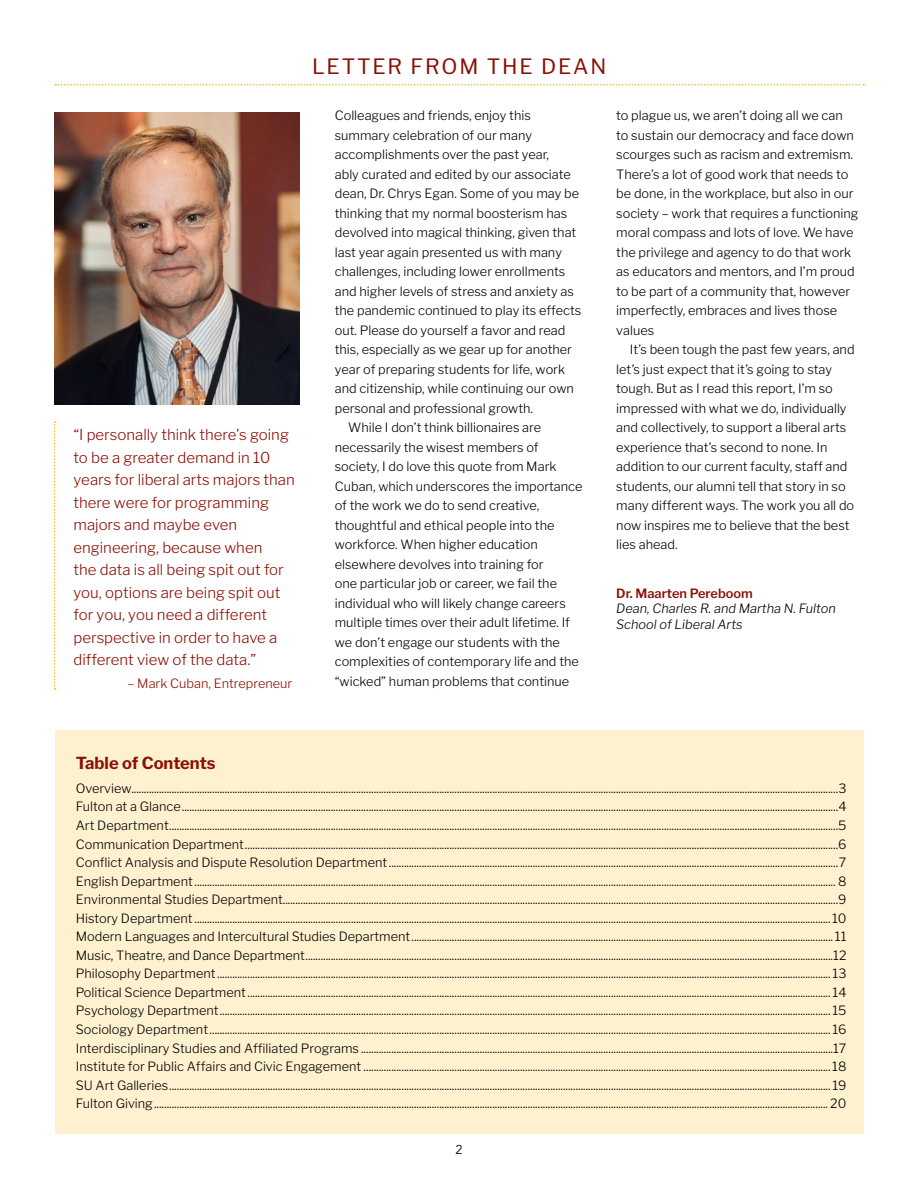
<style>
.page{position:relative;width:918px;height:1188px;background:#fff}
.page>*{position:absolute;margin:0;border:0;box-sizing:border-box;transform-origin:0 0}
.Page_Header_-_not_in{font:21px "Libre Franklin";letter-spacing:.09em;color:#8b0f04}
.t1{font:700 16.5px "Libre Franklin";color:#8b0f04}
.t2{font:300 15px/22.5px "Libre Franklin";color:#8b0f04}
.t3{font:300 12.75px/19.5px "Libre Franklin";color:#000}
.t4{font:italic 300 12.75px/15.3px "Libre Franklin";color:#000}
.t5{font:300 12.75px "Libre Franklin";color:#8b0f04}
.t6{font:600 12.75px "Libre Franklin";color:#8b0f04}
.t7{font:12.75px "Avenir";color:#000}
</style>
<div class="page">
<div style="left:55px;top:730px;width:809px;height:404px;background:#fef1d0"></div>
<img style="left:55px;top:112px;width:245px;height:292px">
<svg style="left:54px;top:422px;width:2px;height:268px"></svg>
<svg style="left:55px;top:84px;width:809px;height:2px"></svg>
<p class="t2" style="left:74px;top:424px;width:223px">“I personally think there's going to be a greater demand in 10 years for liberal arts majors than there were for programming majors and maybe even engineering, because when<br>the data is all being spit out for you, options are being spit out for you, you need a different perspective in order to have a different view of the data.”</p>
<p class="t5" style="left:128px;top:676px;width:166px">– Mark Cuban, Entrepreneur</p>
<p class="Page_Header_-_not_in" style="left:312px;top:54px;width:296px">LETTER FROM THE DEAN</p>
<p class="t3" style="left:335px;top:106px;width:248px">Colleagues and friends, enjoy this summary celebration of our many accomplishments over the past year,<br>ably curated and edited by our associate dean, Dr. Chrys Egan. Some of you may be thinking that my normal boosterism has devolved into magical thinking, given that last year again presented us with many challenges, including lower enrollments and higher levels of stress and anxiety as the pandemic continued to play its effects out. Please do yourself a favor and read this, especially as we gear up for another year of preparing students for life, work and citizenship, while continuing our own personal and professional growth.</p>
<p class="t3" style="left:335px;top:418px;width:249px;text-indent:14px">While I don’t think billionaires are necessarily the wisest members of society, I do love this quote from Mark Cuban, which underscores the importance of the work we do to send creative, thoughtful and ethical people into the workforce. When higher education elsewhere devolves into training for<br>one particular job or career, we fail the individual who will likely change careers multiple times over their adult lifetime. If we don’t engage our students with the complexities of contemporary life and the “wicked” human problems that continue</p>
<p class="t3" style="left:616px;top:106px;width:244px">to plague us, we aren’t doing all we can<br>to sustain our democracy and face down scourges such as racism and extremism.<br>There’s a lot of good work that needs to be done, in the workplace, but also in our society – work that requires a functioning moral compass and lots of love. We have the privilege and agency to do that work as educators and mentors, and I’m proud to be part of a community that, however imperfectly, embraces and lives those values</p>
<p class="t3" style="left:616px;top:340px;width:240px;text-indent:14px">It’s been tough the past few years, and let’s just expect that it’s going to stay tough. But as I read this report, I’m so impressed with what we do, individually and collectively, to support a liberal arts experience that’s second to none. In addition to our current faculty, staff and students, our alumni tell that story in so many different ways. The work you all do now inspires me to believe that the best lies ahead.</p>
<p class="t6" style="left:616px;top:586px;width:138px">Dr. Maarten Pereboom</p>
<p class="t4" style="left:616px;top:601px;width:221px">Dean, Charles R. and Martha N. Fulton<br>School of Liberal Arts</p>
<p class="t1" style="left:76px;top:753px;width:141px">Table of Contents</p>
<p class="t3" style="left:76px;top:778px;width:772px">Overview........................................................................................................................................................................................................................................................................................3</p>
<p class="t3" style="left:76px;top:797px;width:772px">Fulton at a Glance....................................................................................................................................................................................................................................................................4</p>
<p class="t3" style="left:76px;top:816px;width:772px">Art Department.........................................................................................................................................................................................................................................................................5</p>
<p class="t3" style="left:76px;top:834px;width:772px">Communication Department...........................................................................................................................................................................................................................................6</p>
<p class="t3" style="left:76px;top:853px;width:772px">Conflict Analysis and Dispute Resolution Department..................................................................................................................................................................................7</p>
<p class="t3" style="left:76px;top:871px;width:772px">English Department.............................................................................................................................................................................................................................................................. 8</p>
<p class="t3" style="left:76px;top:890px;width:772px">Environmental Studies Department............................................................................................................................................................................................................................9</p>
<p class="t3" style="left:76px;top:908px;width:772px">History Department............................................................................................................................................................................................................................................................10</p>
<p class="t3" style="left:76px;top:927px;width:772px">Modern Languages and Intercultural Studies Department....................................................................................................................................................................... 11</p>
<p class="t3" style="left:76px;top:945px;width:772px">Music, Theatre, and Dance Department.................................................................................................................................................................................................................12</p>
<p class="t3" style="left:76px;top:964px;width:772px">Philosophy Department................................................................................................................................................................................................................................................... 13</p>
<p class="t3" style="left:76px;top:983px;width:772px">Political Science Department....................................................................................................................................................................................................................................... 14</p>
<p class="t3" style="left:76px;top:1001px;width:772px">Psychology Department.................................................................................................................................................................................................................................................. 15</p>
<p class="t3" style="left:76px;top:1020px;width:772px">Sociology Department...................................................................................................................................................................................................................................................... 16</p>
<p class="t3" style="left:76px;top:1038px;width:772px">Interdisciplinary Studies and Affiliated Programs ...........................................................................................................................................................................................17</p>
<p class="t3" style="left:76px;top:1057px;width:772px">Institute for Public Affairs and Civic Engagement ......................................................................................................................................................................................... 18</p>
<p class="t3" style="left:76px;top:1075px;width:772px">SU Art Galleries...................................................................................................................................................................................................................................................................... 19</p>
<p class="t3" style="left:76px;top:1094px;width:772px">Fulton Giving........................................................................................................................................................................................................................................................................... 20</p>
<p class="t7" style="left:455px;top:1142px;width:9px">2</p>
</div>
